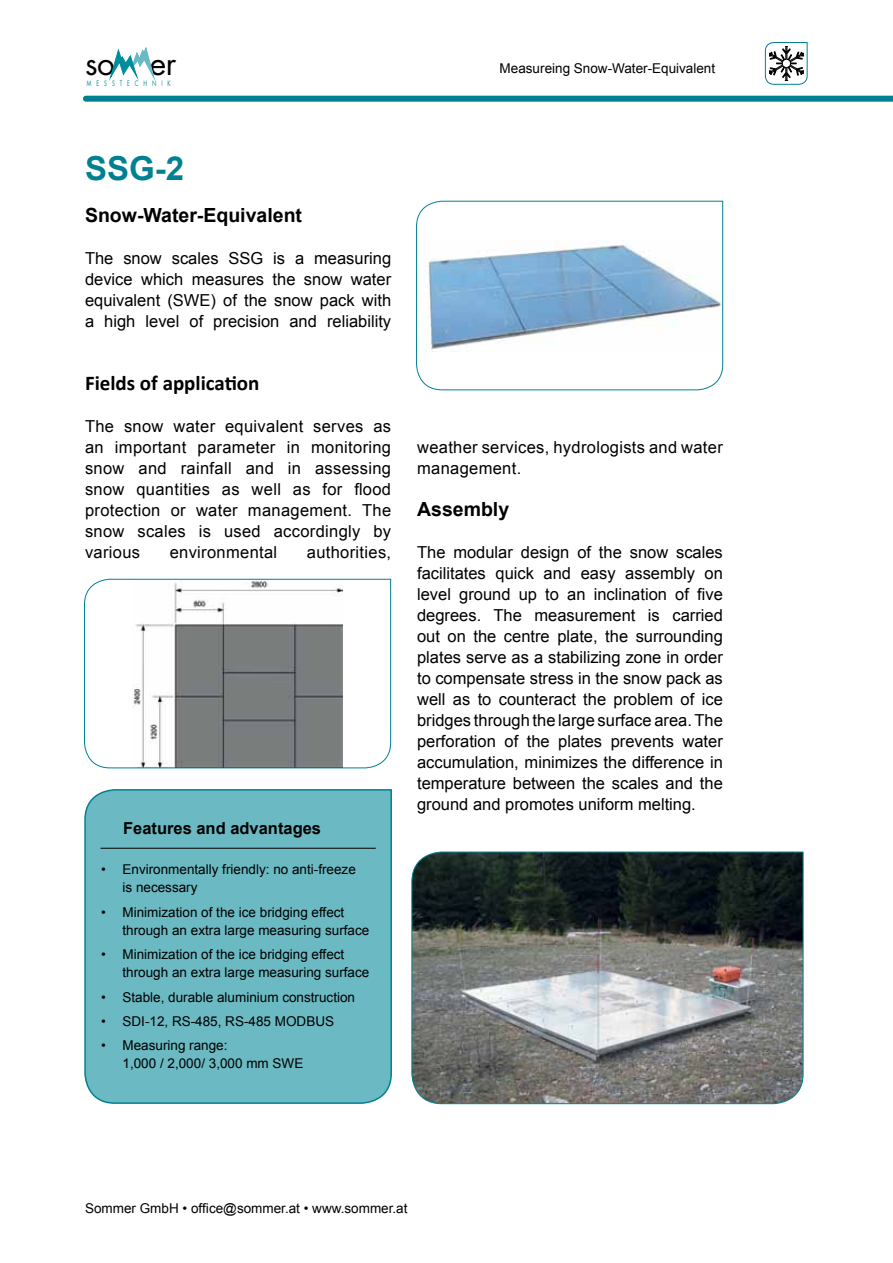
<style>
.page{position:relative;width:893px;height:1263px;background:#fff}
.page>*{position:absolute;margin:0;border:0;box-sizing:border-box;transform-origin:0 0}
.t1{font:700 33px "Arial";color:#008192}
.t2{font:31.5px "Futura";color:#000}
.t3{font:700 21px "Calibri";color:#000}
.t4{font:700 19.5px "Arial";color:#000}
.t5{font:16.5px/21px "Arial";letter-spacing:.02em;color:#000;text-align:justify}
.t6{font:700 16.5px "Arial";color:#000}
.t7{font:13.5px/18px "Arial";color:#000}
.t8{font:7.35px "Futura";letter-spacing:.96em;color:#008c99;scale:.7 1}
</style>
<div class="page">
<svg style="left:110px;top:47px;width:45px;height:33px"></svg>
<div style="left:86px;top:96px;width:807px;height:6px;background:#008192"></div>
<svg style="left:765px;top:42px;width:43px;height:43px"></svg>
<svg style="left:416px;top:201px;width:307px;height:189px"></svg>
<svg style="left:411px;top:852px;width:392px;height:252px;background:#646968"></svg>
<div style="left:84px;top:789px;width:308px;height:315px;background:#6bb9c2"></div>
<hr style="left:100px;top:848px;width:276px;height:1px;background:#000">
<svg style="left:84px;top:579px;width:307px;height:189px"></svg>
<h2 class="t2" style="left:85px;top:41px;width:93px">so er</h2>
<p class="t8" style="left:87px;top:78px;width:121px">MESSTECHNIK</p>
<p class="t7" style="left:500px;top:60px;width:217px">Measureing Snow-Water-Equivalent</p>
<h1 class="t1" style="left:85px;top:146px;width:101px">SSG-2</h1>
<p class="t4" style="left:85px;top:202px;width:219px">Snow-Water-Equivalent</p>
<p class="t5" style="left:85px;top:248px;width:308px">The snow scales SSG is a measuring device which measures the snow water equivalent (SWE) of the snow pack with a high level of precision and reliability</p>
<p class="t3" style="left:85px;top:370px;width:176px">Fields of application</p>
<p class="t5" style="left:85px;top:416px;width:308px">The snow water equivalent serves as an important parameter in monitoring snow and rainfall and in assessing snow quantities as well as for flood protection or water management. The snow scales is used accordingly by various</p>
<p class="t5" style="left:170px;top:542px;width:109px">environmental</p>
<p class="t5" style="left:307px;top:542px;width:86px">authorities,</p>
<p class="t6" style="left:123px;top:818px;width:200px">Features and advantages</p>
<p class="t7" style="left:123px;top:861px;width:235px;text-indent:-21px">• Environmentally friendly: no anti-freeze is necessary</p>
<p class="t7" style="left:123px;top:903px;width:248px;text-indent:-21px">• Minimization of the ice bridging effect through an extra large measuring surface</p>
<p class="t7" style="left:123px;top:946px;width:248px;text-indent:-21px">• Minimization of the ice bridging effect through an extra large measuring surface</p>
<p class="t7" style="left:101px;top:988px;width:255px">• Stable, durable aluminium construction</p>
<p class="t7" style="left:101px;top:1012px;width:234px">• SDI-12, RS-485, RS-485 MODBUS</p>
<p class="t7" style="left:123px;top:1037px;width:182px;text-indent:-21px">• Measuring range:<br>1,000 / 2,000/ 3,000 mm SWE</p>
<p class="t5" style="left:417px;top:437px;width:307px">weather services, hydrologists and water management.</p>
<p class="t4" style="left:417px;top:496px;width:94px">Assembly</p>
<p class="t5" style="left:417px;top:542px;width:307px">The modular design of the snow scales facilitates quick and easy assembly on level ground up to an inclination of five degrees. The measurement is carried out on the centre plate, the surrounding plates serve as a stabilizing zone in order to compensate stress in the snow pack as well as to counteract the problem of ice bridges through the large surface area. The perforation of the plates prevents water accumulation, minimizes the difference in temperature between the scales and the ground and promotes uniform melting.</p>
<p class="t7" style="left:85px;top:1200px;width:324px">Sommer GmbH • office@sommer.at • www.sommer.at</p>
</div>
